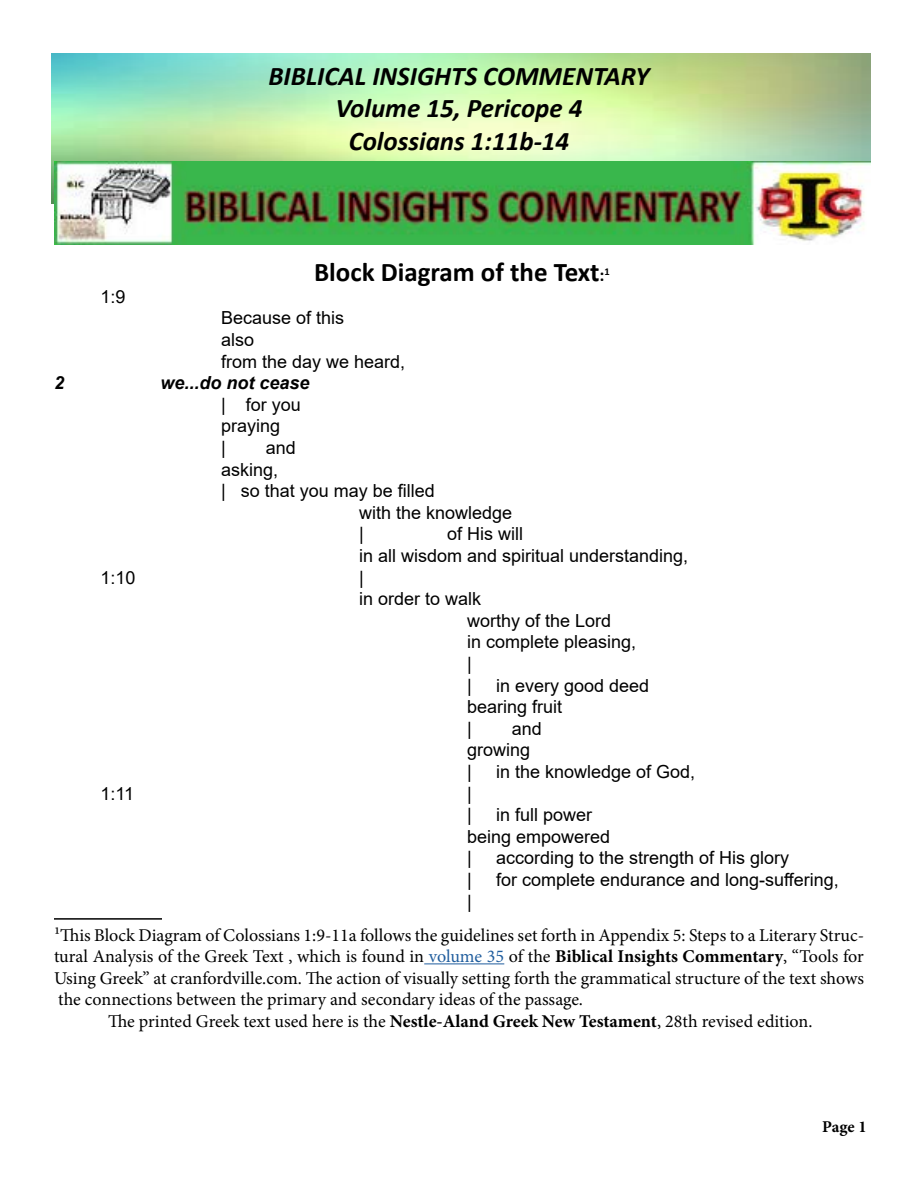
<style>
.page{position:relative;width:918px;height:1188px;background:#fff}
.page>*{position:absolute;margin:0;border:0;box-sizing:border-box;transform-origin:0 0}
.t1{font:italic 700 27px/32.4px "Calibri";color:#000;text-align:center}
.t2{font:700 27px "Calibri";color:#000}
.t3{font:18px "Minion Pro";color:#000}
.t4{font:18px/21.6px "Arial";color:#000}
.t5{font:italic 700 18px "Arial";color:#000}
.t6{font:700 16.5px "Minion Pro";color:#000}
.s1{font-size:18px}
.s2{color:#215e9e}
.s3{font-weight:700}
</style>
<div class="page">
<img style="left:51px;top:53px;width:819px;height:150px">
<img style="left:54px;top:162px;width:816px;height:82px">
<hr style="left:54px;top:918px;width:108px;height:2px;background:#000">
<hr style="left:424px;top:963px;width:80px;height:1px;background:#215e9e">
<h1 class="t1" style="left:268px;top:59px;width:383px">BIBLICAL INSIGHTS COMMENTARY<br>Volume 15, Pericope 4<br>Colossians 1:11b-14</h1>
<p class="t4" style="left:100px;top:286px;width:27px">1:9</p>
<h1 class="t2" style="left:314px;top:253px;width:297px">Block Diagram of the Text<span class="s1">:</span><sup>1</sup></h1>
<p class="t4" style="left:221px;top:307px;width:186px">Because of this<br>also<br>from the day we heard,</p>
<p class="t5" style="left:54px;top:371px;width:12px">2</p>
<p class="t5" style="left:161px;top:371px;width:151px">we...do not cease</p>
<p class="t4" style="left:221px;top:394px;width:81px">| for you praying<br>|</p>
<p class="t4" style="left:266px;top:437px;width:32px">and</p>
<p class="t4" style="left:221px;top:458px;width:59px">asking,</p>
<p class="t4" style="left:221px;top:480px;width:215px">| so that you may be filled</p>
<p class="t4" style="left:359px;top:502px;width:155px">with the knowledge</p>
<p class="t4" style="left:359px;top:523px;width:6px">|</p>
<p class="t4" style="left:359px;top:523px;width:331px;text-indent:88px">of His will<br>in all wisdom and spiritual understanding,</p>
<p class="t4" style="left:100px;top:566px;width:37px">1:10</p>
<p class="t4" style="left:359px;top:566px;width:6px">|</p>
<p class="t4" style="left:359px;top:588px;width:124px">in order to walk</p>
<p class="t4" style="left:467px;top:610px;width:146px">worthy of the Lord</p>
<p class="t4" style="left:467px;top:631px;width:171px">in complete pleasing,</p>
<p class="t4" style="left:467px;top:653px;width:6px">|</p>
<p class="t4" style="left:467px;top:674px;width:6px">|</p>
<p class="t4" style="left:467px;top:674px;width:184px;text-indent:29px">in every good deed bearing fruit<br>|</p>
<p class="t4" style="left:467px;top:718px;width:76px;text-indent:45px">and growing<br>|</p>
<p class="t4" style="left:496px;top:761px;width:201px">in the knowledge of God,</p>
<p class="t4" style="left:100px;top:782px;width:35px">1:11</p>
<p class="t4" style="left:467px;top:782px;width:6px">| |</p>
<p class="t4" style="left:467px;top:804px;width:145px;text-indent:29px">in full power being empowered |</p>
<p class="t4" style="left:496px;top:847px;width:295px">according to the strength of His glory</p>
<p class="t4" style="left:467px;top:869px;width:6px">|</p>
<p class="t4" style="left:496px;top:869px;width:344px">for complete endurance and long-suffering,</p>
<p class="t4" style="left:467px;top:890px;width:6px">|</p>
<p class="t3" style="left:54px;top:923px;width:812px">1This Block Diagram of Colossians 1:9-11a follows the guidelines set forth in Appendix 5: Steps to a Literary Struc-</p>
<p class="t3" style="left:54px;top:944px;width:811px">tural Analysis of the Greek Text , which is found in <span class="s2">volume 35</span> of the <span class="s3">Biblical Insights Commentary</span>, “Tools for</p>
<p class="t3" style="left:54px;top:966px;width:811px">Using Greek” at cranfordville.com. The action of visually setting forth the grammatical structure of the text shows</p>
<p class="t3" style="left:58px;top:987px;width:526px">the connections between the primary and secondary ideas of the passage.</p>
<p class="t3" style="left:108px;top:1009px;width:706px">The printed Greek text used here is the <span class="s3">Nestle-Aland Greek New Testament</span>, 28th revised edition.</p>
<p class="t6" style="left:822px;top:1116px;width:46px">Page 1</p>
</div>
